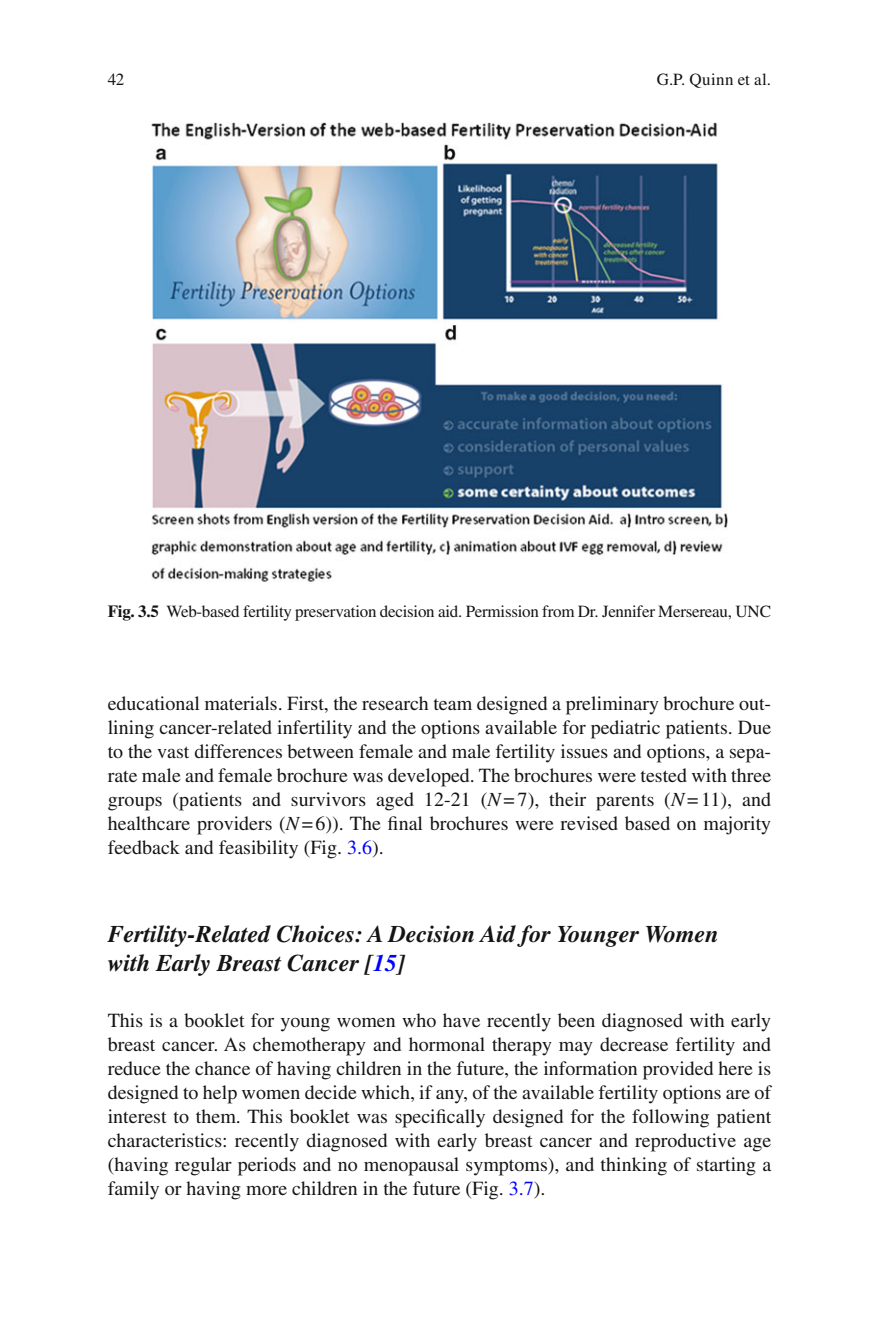
<style>
.page{position:relative;width:879px;height:1333px;background:#fff}
.page>*{position:absolute;margin:0;border:0;box-sizing:border-box;transform-origin:0 0}
.t1{font:italic 700 24px/28px "Times";color:#131413}
.t2{font:20px/24px "Times";color:#131413;text-align:justify}
.t3{font:17px "Times";letter-spacing:-.015em;color:#131413}
.t4{font:17px "Times";letter-spacing:.02em;color:#131413}
.s1{font-weight:700}
.s2{font-style:italic}
.s3{color:#00f}
</style>
<div class="page">
<img style="left:151px;top:122px;width:576px;height:459px">
<p class="t3" style="left:108px;top:73px;width:18px">42</p>
<p class="t4" style="left:657px;top:73px;width:116px">G.P. Quinn et al.</p>
<p class="t3" style="left:108px;top:605px;width:665px"><span class="s1">Fig. 3.5</span> Web-based fertility preservation decision aid. Permission from Dr. Jennifer Mersereau, UNC</p>
<p class="t2" style="left:108px;top:693px;width:665px">educational materials. First, the research team designed a preliminary brochure out&shy;lining cancer-related infertility and the options available for pediatric patients. Due to the vast differences between female and male fertility issues and options, a sepa&shy;rate male and female brochure was developed. The brochures were tested with three groups (patients and survivors aged 12-21 ( <span class="s2">N</span> = 7), their parents ( <span class="s2">N</span> = 11), and healthcare providers ( <span class="s2">N</span> = 6)). The final brochures were revised based on majority feedback and feasibility (Fig. <span class="s3">3.6</span> ).</p>
<p class="t1" style="left:108px;top:922px;width:612px">Fertility-Related Choices: A Decision Aid for Younger Women with Early Breast Cancer [ <span class="s3">15</span> ]</p>
<p class="t2" style="left:108px;top:1009px;width:665px">This is a booklet for young women who have recently been diagnosed with early breast cancer. As chemotherapy and hormonal therapy may decrease fertility and reduce the chance of having children in the future, the information provided here is designed to help women decide which, if any, of the available fertility options are of interest to them. This booklet was specifically designed for the following patient characteristics: recently diagnosed with early breast cancer and reproductive age (having regular periods and no menopausal symptoms), and thinking of starting a family or having more children in the future (Fig. <span class="s3">3.7</span> ).</p>
</div>
